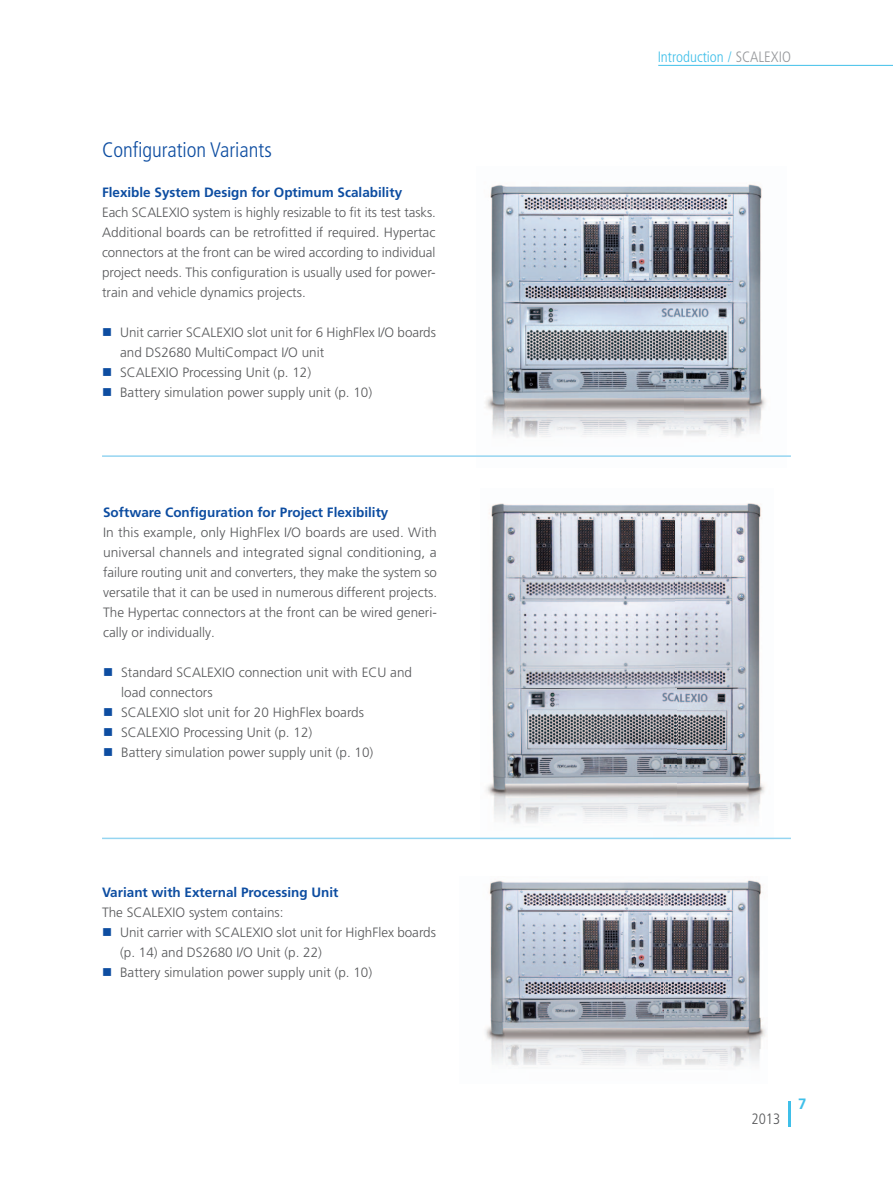
<style>
.page{position:relative;width:893px;height:1188px;background:#fff}
.page>*{position:absolute;margin:0;border:0;box-sizing:border-box;transform-origin:0 0}
.t1{font:300 condensed 21px "Frutiger LT Pro";color:#0d4da1}
.t2{font:300 condensed 15px "Frutiger LT Pro";color:#3fbfe9}
.t3{font:300 condensed 15px "Frutiger LT Pro";color:#57585a}
.t4{font:700 15px "Frutiger LT Pro";color:#3fbfe9}
.t5{font:300 13.5px/20px "Frutiger LT Pro";color:#57585a}
.t6{font:700 13.5px "Frutiger LT Pro";color:#0d4da1}
.s1{color:#0d4da1}
.s2{color:#96989b}
</style>
<div class="page">
<hr style="left:789px;top:1101px;width:2px;height:26px;background:#3fbfe9">
<hr style="left:658px;top:65px;width:235px;height:1px;background:#3fbfe9">
<img style="left:481px;top:503px;width:292px;height:335px">
<img style="left:485px;top:880px;width:281px;height:187px">
<hr style="left:102px;top:838px;width:689px;height:1px;background:#95d5f1">
<img style="left:485px;top:184px;width:281px;height:254px">
<hr style="left:102px;top:455px;width:689px;height:2px;background:#95d5f1">
<h1 class="t1" style="left:102px;top:138px;width:171px">Configuration Variants</h1>
<p class="t6" style="left:102px;top:185px;width:302px">Flexible System Design for Optimum Scalability</p>
<p class="t5" style="left:102px;top:203px;width:335px;text-align:justify">Each SCALEXIO system is highly resizable to fit its test tasks.<br>Additional boards can be retrofitted if required. Hypertac connectors at the front can be wired according to individual project needs. This configuration is usually used for power&shy;train and vehicle dynamics projects.</p>
<p class="t5" style="left:120px;top:323px;width:317px;text-indent:-18px"><span class="s1">■</span> Unit carrier SCALEXIO slot unit for 6 HighFlex I/O boards and DS2680 MultiCompact I/O unit</p>
<p class="t5" style="left:102px;top:363px;width:211px"><span class="s1">■</span> SCALEXIO Processing Unit (p. 12)</p>
<p class="t5" style="left:102px;top:383px;width:272px"><span class="s1">■</span> Battery simulation power supply unit (p. 10)</p>
<p class="t6" style="left:103px;top:504px;width:287px">Software Configuration for Project Flexibility</p>
<p class="t5" style="left:103px;top:522px;width:336px;text-align:justify">In this example, only HighFlex I/O boards are used. With universal channels and integrated signal conditioning, a failure routing unit and converters, they make the system so versatile that it can be used in numerous different projects.<br>The Hypertac connectors at the front can be wired generi&shy;cally or individually.</p>
<p class="t5" style="left:121px;top:662px;width:292px;text-indent:-18px"><span class="s1">■</span> Standard SCALEXIO connection unit with ECU and load connectors</p>
<p class="t5" style="left:103px;top:702px;width:262px"><span class="s1">■</span> SCALEXIO slot unit for 20 HighFlex boards</p>
<p class="t5" style="left:103px;top:722px;width:211px"><span class="s1">■</span> SCALEXIO Processing Unit (p. 12)</p>
<p class="t5" style="left:103px;top:742px;width:272px"><span class="s1">■</span> Battery simulation power supply unit (p. 10)</p>
<p class="t6" style="left:102px;top:884px;width:238px">Variant with External Processing Unit</p>
<p class="t5" style="left:102px;top:902px;width:183px">The SCALEXIO system contains:</p>
<p class="t5" style="left:120px;top:922px;width:317px;text-indent:-18px"><span class="s1">■</span> Unit carrier with SCALEXIO slot unit for HighFlex boards (p. 14) and DS2680 I/O Unit (p. 22)</p>
<p class="t5" style="left:102px;top:962px;width:272px"><span class="s1">■</span> Battery simulation power supply unit (p. 10)</p>
<p class="t2" style="left:658px;top:48px;width:135px">Introduction / <span class="s2">SCALEXIO</span></p>
<p class="t3" style="left:751px;top:1110px;width:30px">2013</p>
<p class="t4" style="left:798px;top:1095px;width:10px">7</p>
</div>
